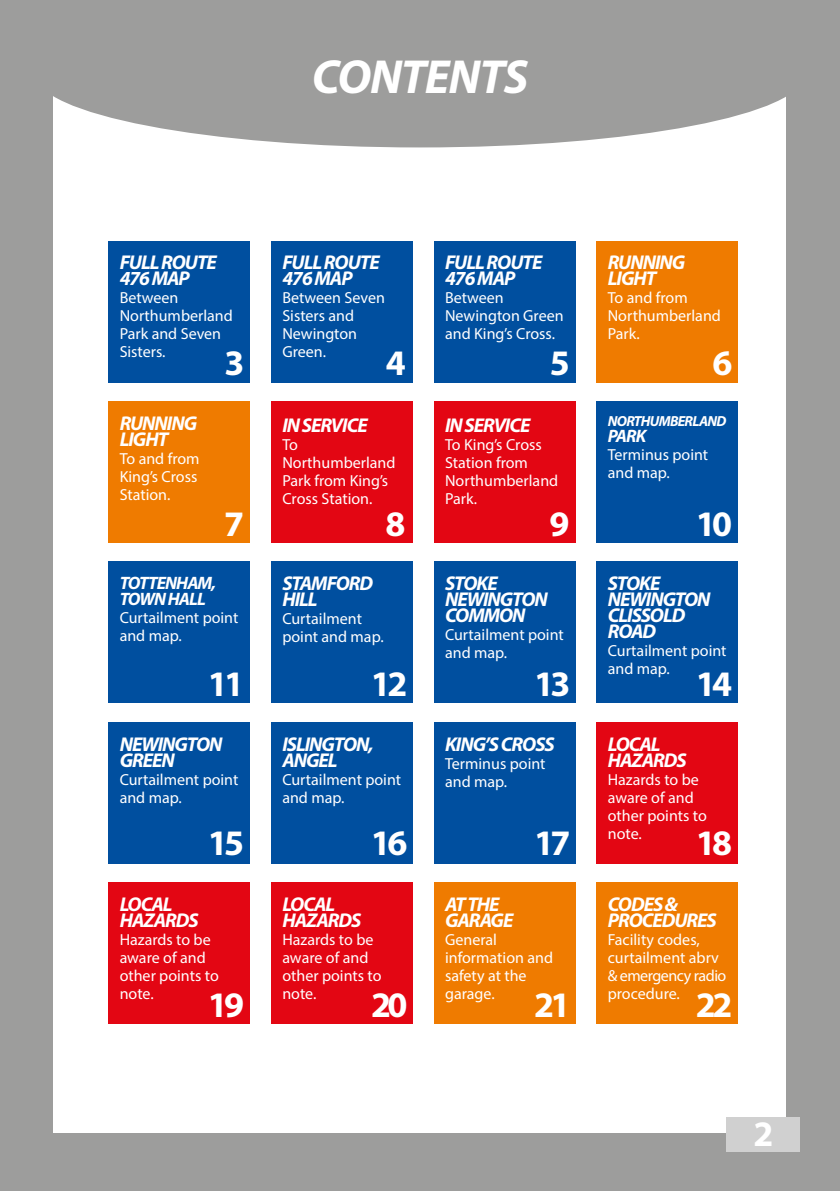
<style>
.page{position:relative;width:840px;height:1191px;background:#fff}
.page>*{position:absolute;margin:0;border:0;box-sizing:border-box;transform-origin:0 0}
.t1{font:italic 700 48px "Myriad Pro";letter-spacing:-.025em;color:#fff}
.t2{font:700 36px "Myriad Pro";letter-spacing:-.1em;color:#fff}
.t3{font:italic 700 20px/16px "Myriad Pro";letter-spacing:-.05em;color:#fff}
.t4{font:italic 700 18px/16px "Myriad Pro";letter-spacing:-.05em;color:#fff}
.t5{font:16px/18px "Myriad Pro";color:#fff}
.t6{font:italic 700 14.6px "Myriad Pro";letter-spacing:-.05em;color:#fff}
</style>
<div class="page">
<div style="left:0;top:0;width:839px;height:1191px;background:#9d9d9c"></div>
<div style="left:54px;top:58px;width:731px;height:1074px;background:#fff"></div>
<div style="left:35px;top:0;width:769px;height:147px;background:#9d9d9c;border-radius:50%"></div>
<div style="left:108px;top:241px;width:142px;height:141px;background:#004f9f"></div>
<div style="left:271px;top:241px;width:141px;height:141px;background:#004f9f"></div>
<div style="left:433px;top:241px;width:142px;height:141px;background:#004f9f"></div>
<div style="left:596px;top:241px;width:141px;height:141px;background:#ef7b00"></div>
<div style="left:108px;top:401px;width:142px;height:142px;background:#ef7b00"></div>
<div style="left:271px;top:401px;width:141px;height:142px;background:#e30613"></div>
<div style="left:433px;top:401px;width:142px;height:142px;background:#e30613"></div>
<div style="left:596px;top:401px;width:141px;height:142px;background:#004f9f"></div>
<div style="left:726px;top:1117px;width:73px;height:34px;background:#d0d0d0"></div>
<div style="left:108px;top:561px;width:142px;height:142px;background:#004f9f"></div>
<div style="left:271px;top:561px;width:141px;height:142px;background:#004f9f"></div>
<div style="left:433px;top:561px;width:142px;height:142px;background:#004f9f"></div>
<div style="left:596px;top:561px;width:141px;height:142px;background:#004f9f"></div>
<div style="left:108px;top:722px;width:142px;height:141px;background:#004f9f"></div>
<div style="left:271px;top:722px;width:141px;height:141px;background:#004f9f"></div>
<div style="left:433px;top:722px;width:142px;height:141px;background:#004f9f"></div>
<div style="left:596px;top:722px;width:141px;height:141px;background:#e30613"></div>
<div style="left:108px;top:882px;width:142px;height:142px;background:#e30613"></div>
<div style="left:271px;top:882px;width:141px;height:142px;background:#e30613"></div>
<div style="left:433px;top:882px;width:142px;height:142px;background:#ef7b00"></div>
<div style="left:596px;top:882px;width:141px;height:142px;background:#ef7b00"></div>
<h1 class="t1" style="left:311px;top:45px;width:218px">CONTENTS</h1>
<p class="t3" style="left:120px;top:254px;width:99px">FULL ROUTE<br>476 MAP</p>
<p class="t5" style="left:120px;top:289px;width:115px">Between<br>Northumberland<br>Park and Seven<br>Sisters.</p>
<h2 class="t2" style="left:224px;top:339px;width:21px">3</h2>
<p class="t3" style="left:120px;top:415px;width:79px">RUNNING<br>LIGHT</p>
<p class="t5" style="left:120px;top:449px;width:81px">To and from<br>King’s Cross<br>Station.</p>
<p class="t3" style="left:282px;top:254px;width:99px">FULL ROUTE<br>476 MAP</p>
<p class="t5" style="left:282px;top:289px;width:104px">Between Seven<br>Sisters and<br>Newington<br>Green.</p>
<h2 class="t2" style="left:386px;top:339px;width:21px">4</h2>
<p class="t3" style="left:282px;top:416px;width:87px">IN SERVICE</p>
<p class="t5" style="left:282px;top:435px;width:115px">To<br>Northumberland<br>Park from King’s<br>Cross Station.</p>
<p class="t3" style="left:445px;top:254px;width:99px">FULL ROUTE<br>476 MAP</p>
<p class="t5" style="left:445px;top:289px;width:120px">Between<br>Newington Green and King’s Cross.</p>
<h2 class="t2" style="left:549px;top:339px;width:21px">5</h2>
<p class="t3" style="left:445px;top:416px;width:87px">IN SERVICE</p>
<p class="t5" style="left:445px;top:435px;width:115px">To King’s Cross<br>Station from<br>Northumberland<br>Park.</p>
<p class="t3" style="left:607px;top:254px;width:79px">RUNNING<br>LIGHT</p>
<p class="t5" style="left:607px;top:289px;width:115px">To and from<br>Northumberland<br>Park.</p>
<h2 class="t2" style="left:712px;top:339px;width:21px">6</h2>
<p class="t6" style="left:607px;top:412px;width:120px">NORTHUMBERLAND</p>
<p class="t4" style="left:607px;top:427px;width:40px">PARK</p>
<p class="t5" style="left:607px;top:445px;width:102px">Terminus point and map.</p>
<h2 class="t2" style="left:224px;top:500px;width:21px">7</h2>
<h2 class="t2" style="left:385px;top:500px;width:21px">8</h2>
<h2 class="t2" style="left:549px;top:500px;width:21px">9</h2>
<h2 class="t2" style="left:695px;top:501px;width:38px">10</h2>
<p class="t4" style="left:120px;top:574px;width:98px">TOTTENHAM,<br>TOWN HALL</p>
<p class="t5" style="left:120px;top:608px;width:120px">Curtailment point and map.</p>
<p class="t3" style="left:282px;top:575px;width:92px">STAMFORD<br>HILL</p>
<p class="t5" style="left:282px;top:609px;width:103px">Curtailment point and map.</p>
<p class="t3" style="left:445px;top:575px;width:104px">STOKE<br>NEWINGTON<br>COMMON</p>
<p class="t5" style="left:445px;top:625px;width:120px">Curtailment point and map.</p>
<p class="t3" style="left:607px;top:575px;width:104px">STOKE<br>NEWINGTON<br>CLISSOLD<br>ROAD</p>
<p class="t5" style="left:607px;top:641px;width:120px">Curtailment point and map.</p>
<h2 class="t2" style="left:208px;top:660px;width:38px">11</h2>
<h2 class="t2" style="left:371px;top:660px;width:38px">12</h2>
<h2 class="t2" style="left:534px;top:660px;width:38px">13</h2>
<h2 class="t2" style="left:695px;top:660px;width:38px">14</h2>
<p class="t3" style="left:120px;top:735px;width:104px">NEWINGTON<br>GREEN</p>
<p class="t5" style="left:120px;top:770px;width:120px">Curtailment point and map.</p>
<p class="t3" style="left:282px;top:735px;width:93px">ISLINGTON,<br>ANGEL</p>
<p class="t5" style="left:282px;top:770px;width:120px">Curtailment point and map.</p>
<p class="t3" style="left:445px;top:735px;width:111px">KING’S CROSS</p>
<p class="t5" style="left:445px;top:754px;width:102px">Terminus point and map.</p>
<p class="t3" style="left:607px;top:735px;width:80px">LOCAL<br>HAZARDS</p>
<p class="t5" style="left:607px;top:770px;width:101px">Hazards to be aware of and other points to note.</p>
<h2 class="t2" style="left:208px;top:819px;width:38px">15</h2>
<h2 class="t2" style="left:371px;top:819px;width:38px">16</h2>
<h2 class="t2" style="left:534px;top:819px;width:38px">17</h2>
<h2 class="t2" style="left:695px;top:819px;width:38px">18</h2>
<p class="t3" style="left:120px;top:895px;width:80px">LOCAL<br>HAZARDS</p>
<p class="t5" style="left:120px;top:930px;width:101px">Hazards to be aware of and other points to note.</p>
<p class="t3" style="left:282px;top:895px;width:80px">LOCAL<br>HAZARDS</p>
<p class="t5" style="left:282px;top:930px;width:101px">Hazards to be aware of and other points to note.</p>
<p class="t3" style="left:607px;top:895px;width:110px">CODES &amp;<br>PROCEDURES</p>
<p class="t5" style="left:607px;top:930px;width:120px">Facility codes, curtailment abrv &amp; emergency radio procedure.</p>
<p class="t3" style="left:445px;top:895px;width:70px">AT THE<br>GARAGE</p>
<p class="t5" style="left:445px;top:930px;width:109px">General information and safety at the garage.</p>
<h2 class="t2" style="left:208px;top:981px;width:38px">19</h2>
<h2 class="t2" style="left:371px;top:981px;width:38px">20</h2>
<h2 class="t2" style="left:534px;top:981px;width:38px">21</h2>
<h2 class="t2" style="left:695px;top:981px;width:38px">22</h2>
<h2 class="t2" style="left:753px;top:1110px;width:21px">2</h2>
</div>
